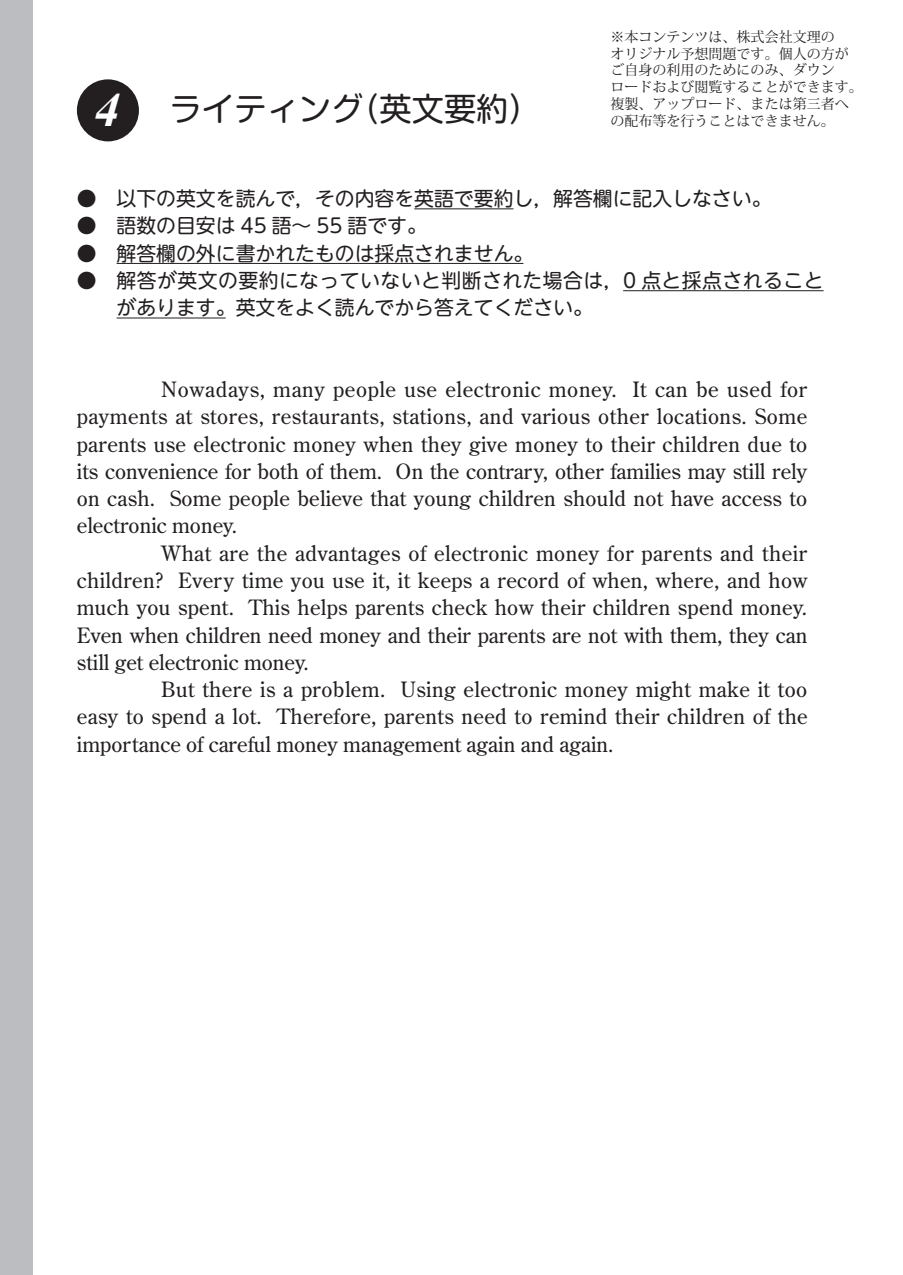
<style>
.page{position:relative;width:903px;height:1275px;background:#fff}
.page>*{position:absolute;margin:0;border:0;box-sizing:border-box;transform-origin:0 0}
.t1{font:italic 700 47.07px "Times";color:#fff}
.t2{font:32.2px "Shin M Go Pro";color:#231f20}
.t3{font:21px "Century Old Style Std";letter-spacing:.01em;color:#231f20}
.t4{font:21px "Century Old Style Std";letter-spacing:.03em;color:#231f20}
.t5{font:19.78px "UD Shin M Go Pro";color:#231f20}
.t6{font:19.78px/27.3px "UD Shin M Go Pro";letter-spacing:.025em;color:#231f20}
.t7{font:14px/16.8px "Koz Min Pr 6 N";color:#221e1f}
.s1{font-family:"UD Shin M Go Pro"}
</style>
<div class="page">
<div style="left:0;top:0;width:32px;height:1275px;background:#bcbdc0"></div>
<hr style="left:414px;top:208px;width:99px;height:1px;background:#231f20">
<hr style="left:117px;top:263px;width:406px;height:1px;background:#231f20">
<hr style="left:623px;top:290px;width:200px;height:1px;background:#231f20">
<hr style="left:117px;top:317px;width:109px;height:1px;background:#231f20">
<div style="left:77px;top:79px;width:62px;height:62px;background:#231f20;border-radius:50%"></div>
<h1 class="t1" style="left:96px;top:66px;width:25px">4</h1>
<h2 class="t2" style="left:170px;top:82px;width:372px">ライティング<span class="s1">（英文要約）</span></h2>
<p class="t7" style="left:611px;top:29px;width:253px">※本コンテンツは、株式会社文理の<br>オリジナル予想問題です。個人の方がご自身の利用のためにのみ、ダウン<br>ロードおよび閲覧することができます。複製、アップロード、または第三者への配布等を行うことはできません。</p>
<p class="t5" style="left:77px;top:182px;width:696px">● 以下の英文を読んで，その内容を英語で要約し，解答欄に記入しなさい。</p>
<p class="t5" style="left:77px;top:210px;width:352px">● 語数の目安は 45 語～ 55 語です。</p>
<p class="t5" style="left:77px;top:237px;width:458px">● 解答欄の外に書かれたものは採点されません。</p>
<p class="t6" style="left:117px;top:266px;width:708px;text-indent:-40px">● 解答が英文の要約になっていないと判断された場合は，0 点と採点されることがあります。英文をよく読んでから答えてください。</p>
<p class="t4" style="left:161px;top:376px;width:647px">Nowadays, many people use electronic money. It can be used for</p>
<p class="t3" style="left:77px;top:403px;width:732px">payments at stores, restaurants, stations, and various other locations. Some</p>
<p class="t3" style="left:77px;top:430px;width:732px">parents use electronic money when they give money to their children due to</p>
<p class="t3" style="left:77px;top:458px;width:732px">its convenience for both of them. On the contrary, other families may still rely</p>
<p class="t3" style="left:77px;top:485px;width:732px">on cash. Some people believe that young children should not have access to</p>
<p class="t3" style="left:77px;top:512px;width:162px">electronic money.</p>
<p class="t3" style="left:161px;top:540px;width:647px">What are the advantages of electronic money for parents and their</p>
<p class="t3" style="left:77px;top:567px;width:732px">children? Every time you use it, it keeps a record of when, where, and how</p>
<p class="t3" style="left:77px;top:594px;width:731px">much you spent. This helps parents check how their children spend money.</p>
<p class="t3" style="left:77px;top:621px;width:732px">Even when children need money and their parents are not with them, they can</p>
<p class="t3" style="left:77px;top:649px;width:233px">still get electronic money.</p>
<p class="t3" style="left:161px;top:676px;width:648px">But there is a problem. Using electronic money might make it too</p>
<p class="t3" style="left:77px;top:703px;width:732px">easy to spend a lot. Therefore, parents need to remind their children of the</p>
<p class="t3" style="left:77px;top:731px;width:538px">importance of careful money management again and again.</p>
</div>
